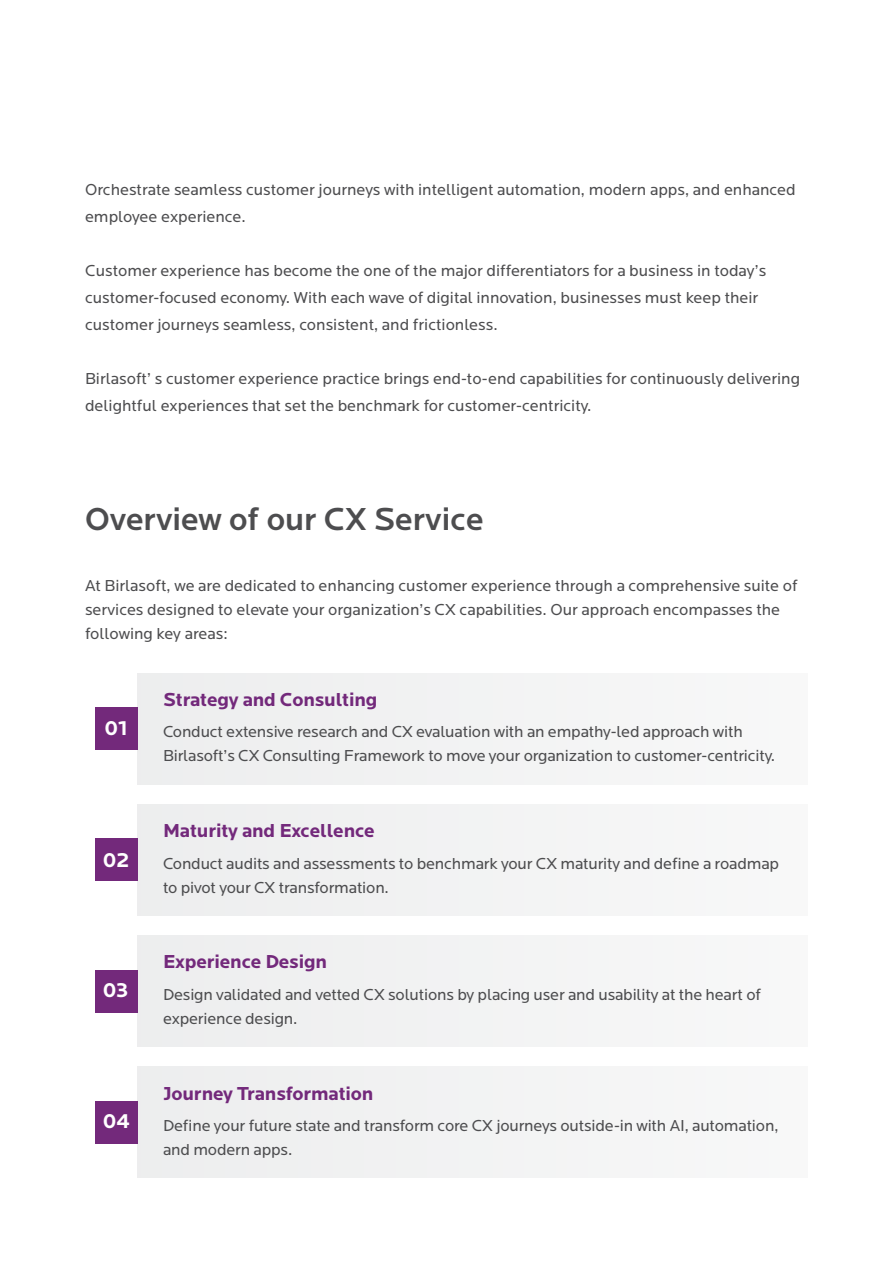
<style>
.page{position:relative;width:893px;height:1263px;background:#fff}
.page>*{position:absolute;margin:0;border:0;box-sizing:border-box;transform-origin:0 0}
.t1{font:500 33px "Locator";color:#4d4d4f}
.t2{font:700 21px "Locator";letter-spacing:-.01em;color:#fff}
.t3{font:700 19.5px "Locator";letter-spacing:-.01em;color:#73297b}
.t4{font:16.5px/24px "Locator";color:#4d4d4f}
</style>
<div class="page">
<div style="left:137px;top:1067px;width:671px;height:111px;background:#f2f3f3"></div>
<div style="left:137px;top:673px;width:671px;height:111px;background:#f2f3f3"></div>
<div style="left:137px;top:804px;width:671px;height:111px;background:#f2f3f3"></div>
<div style="left:137px;top:936px;width:671px;height:111px;background:#f2f3f3"></div>
<div style="left:95px;top:707px;width:42px;height:43px;background:#73297b"></div>
<div style="left:95px;top:838px;width:42px;height:43px;background:#73297b"></div>
<div style="left:95px;top:970px;width:42px;height:42px;background:#73297b"></div>
<div style="left:95px;top:1101px;width:42px;height:43px;background:#73297b"></div>
<p class="t4" style="left:85px;top:176px;width:712px;line-height:27px">Orchestrate seamless customer journeys with intelligent automation, modern apps, and enhanced employee experience.</p>
<p class="t4" style="left:85px;top:257px;width:683px;line-height:27px">Customer experience has become the one of the major differentiators for a business in today’s customer-focused economy. With each wave of digital innovation, businesses must keep their customer journeys seamless, consistent, and frictionless.</p>
<p class="t4" style="left:85px;top:365px;width:716px;line-height:27px">Birlasoft’ s customer experience practice brings end-to-end capabilities for continuously delivering delightful experiences that set the benchmark for customer-centricity.</p>
<h1 class="t1" style="left:85px;top:500px;width:400px">Overview of our CX Service</h1>
<p class="t4" style="left:85px;top:573px;width:714px">At Birlasoft, we are dedicated to enhancing customer experience through a comprehensive suite of services designed to elevate your organization’s CX capabilities. Our approach encompasses the following key areas:</p>
<p class="t2" style="left:105px;top:716px;width:25px">01</p>
<p class="t2" style="left:103px;top:847px;width:28px">02</p>
<p class="t2" style="left:103px;top:978px;width:27px">03</p>
<p class="t2" style="left:103px;top:1109px;width:29px">04</p>
<p class="t3" style="left:163px;top:688px;width:216px">Strategy and Consulting</p>
<p class="t4" style="left:163px;top:720px;width:614px">Conduct extensive research and CX evaluation with an empathy-led approach with<br>Birlasoft’s CX Consulting Framework to move your organization to customer-centricity.</p>
<p class="t3" style="left:163px;top:819px;width:213px">Maturity and Excellence</p>
<p class="t4" style="left:163px;top:851px;width:617px">Conduct audits and assessments to benchmark your CX maturity and define a roadmap to pivot your CX transformation.</p>
<p class="t3" style="left:163px;top:950px;width:166px">Experience Design</p>
<p class="t4" style="left:163px;top:982px;width:599px">Design validated and vetted CX solutions by placing user and usability at the heart of experience design.</p>
<p class="t3" style="left:163px;top:1082px;width:212px">Journey Transformation</p>
<p class="t4" style="left:163px;top:1114px;width:617px">Define your future state and transform core CX journeys outside-in with AI, automation, and modern apps.</p>
</div>
